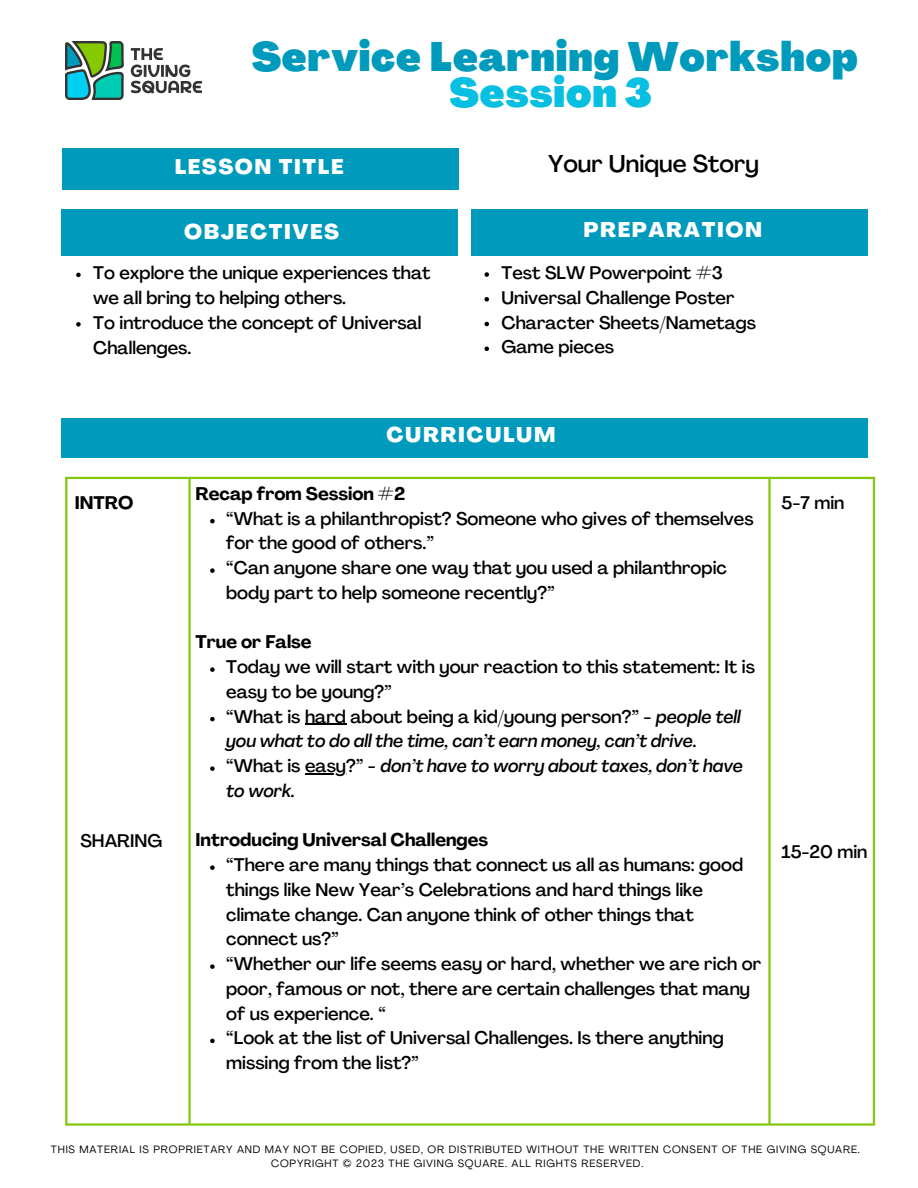
<style>
.page{position:relative;width:918px;height:1188px;background:#fff}
.page>*{position:absolute;margin:0;border:0;box-sizing:border-box;transform-origin:0 0}
.t1{font:900 40.35px "Agrandir";letter-spacing:.02em;color:#009bbc}
.t2{font:900 40.35px "Agrandir";letter-spacing:.02em;color:#07bfe1}
.t3{font:500 24px "Agrandir";color:#000}
.t4{font:800 21px "Agrandir";letter-spacing:.075em;color:#fff}
.t5{font:500 18px/24.8px "Agrandir";color:#000}
.t6{font:italic 500 18px/24.8px "Agrandir";color:#000}
.t7{font:700 18px "Agrandir";color:#000}
.t8{font:10.5px "Agrandir";letter-spacing:.075em;color:#000}
.s1{font-style:normal}
</style>
<div class="page">
<div style="left:63px;top:148px;width:396px;height:42px;background:#009bbc"></div>
<div style="left:61px;top:418px;width:806px;height:40px;background:#009bbc"></div>
<img style="left:65px;top:41px;width:136px;height:59px">
<div style="left:61px;top:209px;width:396px;height:47px;background:#009bbc"></div>
<div style="left:471px;top:209px;width:396px;height:47px;background:#009bbc"></div>
<hr style="left:65px;top:479px;width:2px;height:644px;background:#84c709">
<hr style="left:188px;top:479px;width:3px;height:644px;background:#84c709">
<hr style="left:768px;top:479px;width:3px;height:644px;background:#84c709">
<hr style="left:873px;top:479px;width:2px;height:644px;background:#84c709">
<hr style="left:65px;top:477px;width:810px;height:2px;background:#84c709">
<hr style="left:65px;top:1123px;width:810px;height:3px;background:#84c709">
<svg style="left:210px;top:519px;width:5px;height:4px"></svg>
<svg style="left:210px;top:568px;width:5px;height:5px"></svg>
<svg style="left:210px;top:667px;width:5px;height:5px"></svg>
<svg style="left:210px;top:717px;width:5px;height:4px"></svg>
<hr style="left:305px;top:724px;width:41px;height:1px;background:#000">
<svg style="left:210px;top:766px;width:5px;height:5px"></svg>
<hr style="left:305px;top:773px;width:41px;height:1px;background:#000">
<svg style="left:210px;top:865px;width:5px;height:5px"></svg>
<svg style="left:210px;top:964px;width:5px;height:5px"></svg>
<svg style="left:210px;top:1039px;width:5px;height:4px"></svg>
<svg style="left:485px;top:272px;width:4px;height:5px"></svg>
<svg style="left:485px;top:297px;width:4px;height:5px"></svg>
<svg style="left:485px;top:322px;width:4px;height:4px"></svg>
<svg style="left:485px;top:347px;width:4px;height:4px"></svg>
<svg style="left:76px;top:273px;width:5px;height:4px"></svg>
<svg style="left:76px;top:322px;width:5px;height:5px"></svg>
<p class="t1" style="left:251px;top:40px;width:608px">Service Learning Workshop</p>
<p class="t2" style="left:449px;top:76px;width:205px">Session 3</p>
<p class="t4" style="left:175px;top:158px;width:170px">LESSON TITLE</p>
<p class="t3" style="left:548px;top:154px;width:212px">Your Unique Story</p>
<p class="t4" style="left:184px;top:223px;width:156px">OBJECTIVES</p>
<p class="t4" style="left:583px;top:221px;width:180px">PREPARATION</p>
<p class="t5" style="left:502px;top:262px;width:223px">Test SLW Powerpoint #3</p>
<p class="t5" style="left:502px;top:287px;width:234px">Universal Challenge Poster</p>
<p class="t5" style="left:502px;top:312px;width:256px">Character Sheets/Nametags</p>
<p class="t5" style="left:502px;top:336px;width:114px">Game pieces</p>
<p class="t5" style="left:93px;top:262px;width:339px">To explore the unique experiences that we all bring to helping others.</p>
<p class="t5" style="left:93px;top:312px;width:330px">To introduce the concept of Universal<br>Challenges.</p>
<p class="t4" style="left:386px;top:427px;width:171px">CURRICULUM</p>
<p class="t7" style="left:196px;top:486px;width:211px">Recap from Session #2</p>
<p class="t7" style="left:75px;top:495px;width:60px">INTRO</p>
<p class="t5" style="left:782px;top:492px;width:64px">5-7 min</p>
<p class="t5" style="left:226px;top:508px;width:529px">“What is a philanthropist? Someone who gives of themselves for the good of others.”</p>
<p class="t5" style="left:226px;top:557px;width:502px">“Can anyone share one way that you used a philanthropic body part to help someone recently?”</p>
<p class="t7" style="left:196px;top:635px;width:118px">True or False</p>
<p class="t5" style="left:81px;top:830px;width:83px">SHARING</p>
<p class="t5" style="left:226px;top:656px;width:530px">Today we will start with your reaction to this statement: It is easy to be young?”</p>
<p class="t6" style="left:226px;top:706px;width:516px"><span class="s1">“What is hard about being a kid/young person?” -</span> people tell you what to do all the time, can’t earn money, can’t drive.</p>
<p class="t6" style="left:226px;top:755px;width:518px"><span class="s1">“What is easy?” -</span> don’t have to worry about taxes, don’t have to work.</p>
<p class="t7" style="left:196px;top:833px;width:294px">Introducing Universal Challenges</p>
<p class="t5" style="left:226px;top:854px;width:518px">“There are many things that connect us all as humans: good things like New Year’s Celebrations and hard things like climate change. Can anyone think of other things that connect us?”</p>
<p class="t5" style="left:226px;top:953px;width:537px">“Whether our life seems easy or hard, whether we are rich or poor, famous or not, there are certain challenges that many of us experience. “</p>
<p class="t5" style="left:226px;top:1027px;width:499px">“Look at the list of Universal Challenges. Is there anything missing from the list?”</p>
<p class="t5" style="left:782px;top:841px;width:87px">15-20 min</p>
<p class="t8" style="left:51px;top:1145px;width:811px">THIS MATERIAL IS PROPRIETARY AND MAY NOT BE COPIED, USED, OR DISTRIBUTED WITHOUT THE WRITTEN CONSENT OF THE GIVING SQUARE.</p>
<p class="t8" style="left:271px;top:1159px;width:374px">COPYRIGHT © 2023 THE GIVING SQUARE. ALL RIGHTS RESERVED.</p>
</div>
